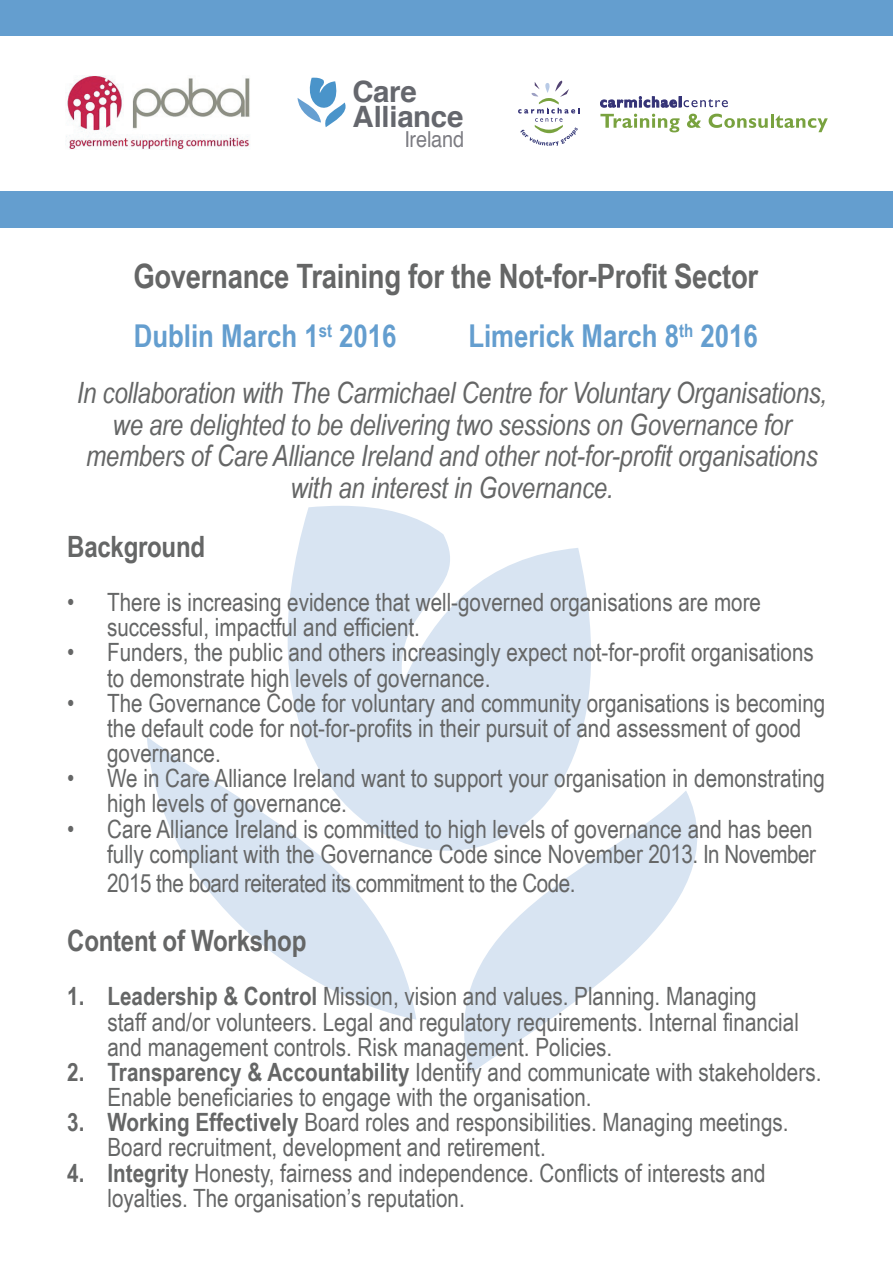
<style>
.page{position:relative;width:893px;height:1263px;background:#fff}
.page>*{position:absolute;margin:0;border:0;box-sizing:border-box;transform-origin:0 0}
.t1{font:700 33.6px "Arial Narrow";letter-spacing:-.01em;color:#656666}
.t2{font:700 31.5px "Arial Narrow";color:#649ecf}
.t3{font:italic 29.4px/31.5px "Arial Narrow";letter-spacing:-.01em;color:#656666;text-align:center}
.t4{font:700 29.4px "Arial Narrow";letter-spacing:-.01em;color:#656666}
.t5{font:700 29.4px/25.5px "Helvetica";letter-spacing:-.01em;color:#65676d}
.t6{font:25.2px/25.2px "Arial Narrow";color:#656666}
.t7{font:25.2px "Arial Narrow";letter-spacing:-.02em;color:#656666}
.t8{font:22.05px "Helvetica";letter-spacing:-.01em;color:#7c7c82;scale:.9 1}
.s1{font-weight:700}
</style>
<div class="page">
<svg style="left:287px;top:506px;width:304px;height:343px;fill:#d8e4f2"></svg>
<svg style="left:147px;top:736px;width:269px;height:284px"></svg>
<svg style="left:428px;top:790px;width:270px;height:283px"></svg>
<div style="left:0;top:0;width:893px;height:228px;background:#649ecf"></div>
<div style="left:0;top:36px;width:893px;height:155px;background:#fff"></div>
<img style="left:66px;top:75px;width:184px;height:75px">
<svg style="left:298px;top:77px;width:48px;height:50px"></svg>
<svg style="left:518px;top:81px;width:61px;height:65px"></svg>
<svg style="left:600px;top:96px;width:128px;height:11px"></svg>
<svg style="left:600px;top:114px;width:80px;height:18px"></svg>
<svg style="left:687px;top:114px;width:14px;height:14px"></svg>
<svg style="left:709px;top:114px;width:119px;height:18px"></svg>
<p class="t5" style="left:352px;top:79px;width:113px">Care<br>Alliance</p>
<p class="t8" style="left:404px;top:122px;width:68px">Ireland</p>
<h1 class="t1" style="left:133px;top:251px;width:626px">Governance Training for the Not-for-Profit Sector</h1>
<p class="t2" style="left:134px;top:312px;width:264px">Dublin March 1<sup>st</sup> 2016</p>
<p class="t2" style="left:468px;top:312px;width:291px">Limerick March 8<sup>th</sup> 2016</p>
<p class="t3" style="left:77px;top:377px;width:752px">In collaboration with The Carmichael Centre for Voluntary Organisations, we are delighted to be delivering two sessions on Governance for members of Care Alliance Ireland and other not-for-profit organisations with an interest in Governance.</p>
<p class="t4" style="left:67px;top:524px;width:139px">Background</p>
<p class="t6" style="left:107px;top:589px;width:655px;text-indent:-40px">• There is increasing evidence that well-governed organisations are more successful, impactful and efficient.</p>
<p class="t6" style="left:107px;top:639px;width:708px;text-indent:-40px">• Funders, the public and others increasingly expect not-for-profit organisations to demonstrate high levels of governance.</p>
<p class="t6" style="left:107px;top:689px;width:720px;text-indent:-40px">• The Governance Code for voluntary and community organisations is becoming the default code for not-for-profits in their pursuit of and assessment of good governance.</p>
<p class="t6" style="left:107px;top:765px;width:719px;text-indent:-40px">• We in Care Alliance Ireland want to support your organisation in demonstrating high levels of governance.</p>
<p class="t6" style="left:67px;top:815px;width:750px;text-align:right">• Care Alliance Ireland is committed to high levels of governance and has been fully compliant with the Governance Code since November 2013. In November</p>
<p class="t7" style="left:107px;top:865px;width:470px">2015 the board reiterated its commitment to the Code.</p>
<p class="t4" style="left:67px;top:918px;width:241px">Content of Workshop</p>
<p class="t6" style="left:107px;top:983px;width:693px;text-indent:-40px"><span class="s1">1. Leadership &amp; Control</span> Mission, vision and values. Planning. Managing staff and/or volunteers. Legal and regulatory requirements. Internal financial and management controls. Risk management. Policies.</p>
<p class="t6" style="left:107px;top:1058px;width:715px;text-indent:-40px"><span class="s1">2. Transparency &amp; Accountability</span> Identify and communicate with stakeholders.<br>Enable beneficiaries to engage with the organisation.</p>
<p class="t6" style="left:107px;top:1109px;width:683px;text-indent:-40px"><span class="s1">3. Working Effectively</span> Board roles and responsibilities. Managing meetings.<br>Board recruitment, development and retirement.</p>
<p class="t6" style="left:107px;top:1159px;width:660px;text-indent:-40px"><span class="s1">4. Integrity</span> Honesty, fairness and independence. Conflicts of interests and loyalties. The organisation’s reputation.</p>
</div>
